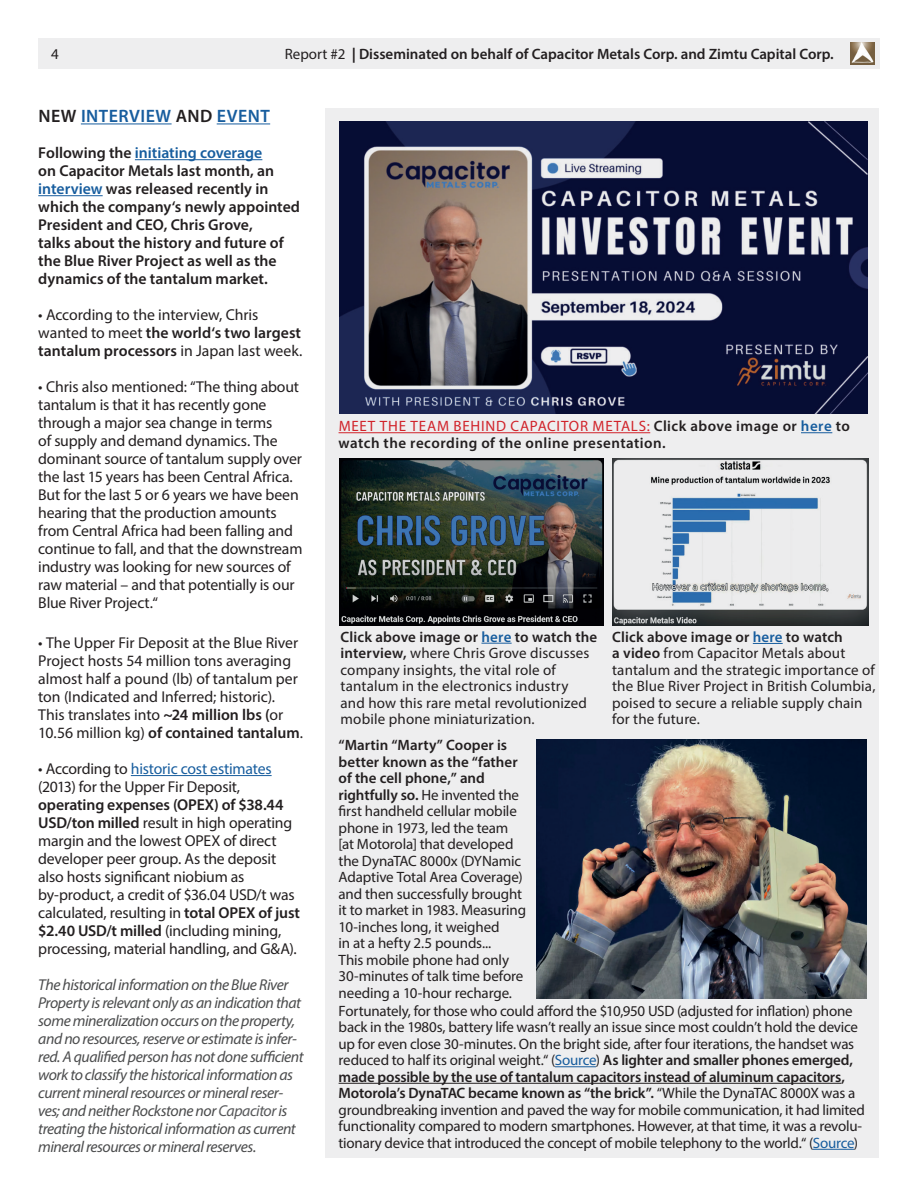
<style>
.page{position:relative;width:918px;height:1188px;background:#fff}
.page>*{position:absolute;margin:0;border:0;box-sizing:border-box;transform-origin:0 0}
.t1{font:600 18px "Myriad Pro";letter-spacing:.03em;color:#175d9e}
.t2{font:15.75px/18px "Myriad Pro";letter-spacing:-.01em;color:#231f20}
.t3{font:italic 15.75px/18px "Myriad Pro";letter-spacing:-.03em;color:#4b4c4d}
.t4{font:600 15.75px/18px "Myriad Pro";color:#231f20}
.t5{font:15px/16.5px "Myriad Pro";letter-spacing:-.01em;color:#231f20}
.t6{font:15px/16.5px "Myriad Pro";letter-spacing:.01em;color:#231f20}
.t7{font:600 15px/16.5px "Myriad Pro";letter-spacing:.03em;color:#231f20}
.t8{font:600 15px "Myriad Pro";color:#231f20}
.s1{font-weight:400}
.s2{font-weight:700}
.s3{color:#231f20}
.s4{color:#175d9e}
.s5{font-weight:600}
.s6{color:#57585a}
.s7{font-weight:400;color:#d1232a}
.s8{font-weight:600;color:#175d9e}
</style>
<div class="page">
<div style="left:38px;top:38px;width:842px;height:31px;background:#eeeeef"></div>
<img style="left:851px;top:43px;width:23px;height:21px">
<hr style="left:81px;top:123px;width:91px;height:1px;background:#175d9e">
<hr style="left:217px;top:123px;width:53px;height:1px;background:#175d9e">
<hr style="left:135px;top:159px;width:127px;height:1px;background:#175d9e">
<hr style="left:38px;top:195px;width:65px;height:1px;background:#175d9e">
<hr style="left:131px;top:775px;width:141px;height:1px;background:#175d9e">
<div style="left:325px;top:108px;width:554px;height:1049px;background:#eeeeef"></div>
<img style="left:536px;top:740px;width:330px;height:258px">
<img style="left:339px;top:122px;width:528px;height:292px">
<hr style="left:339px;top:432px;width:311px;height:1px;background:#d1232a">
<hr style="left:801px;top:432px;width:31px;height:1px;background:#175d9e">
<hr style="left:555px;top:1066px;width:41px;height:1px;background:#175d9e">
<hr style="left:339px;top:1083px;width:502px;height:1px;background:#231f20">
<hr style="left:813px;top:1149px;width:41px;height:1px;background:#175d9e">
<img style="left:339px;top:459px;width:265px;height:166px">
<hr style="left:481px;top:643px;width:31px;height:1px;background:#175d9e">
<img style="left:612px;top:459px;width:256px;height:166px">
<hr style="left:753px;top:643px;width:30px;height:1px;background:#175d9e">
<p class="t5" style="left:51px;top:46px;width:9px">4</p>
<p class="t8" style="left:285px;top:45px;width:550px"><span class="s1">Report #2</span> <span class="s2">|</span> Disseminated on behalf of Capacitor Metals Corp. and Zimtu Capital Corp.</p>
<p class="t1" style="left:38px;top:105px;width:233px"><span class="s3">NEW</span> INTERVIEW <span class="s3">AND</span> EVENT</p>
<p class="t4" style="left:38px;top:143px;width:263px">Following the <span class="s4">initiating coverage<br></span>on Capacitor Metals last month, an <span class="s4">interview</span> was released recently in which the company‘s newly appointed President and CEO, Chris Grove,<br>talks about the history and future of the Blue River Project as well as the dynamics of the tantalum market.</p>
<p class="t2" style="left:38px;top:306px;width:266px">• According to the interview, Chris wanted to meet <span class="s5">the world‘s two largest tantalum processors</span> in Japan last week.</p>
<p class="t2" style="left:38px;top:378px;width:266px">• Chris also mentioned: “The thing about tantalum is that it has recently gone through a major sea change in terms<br>of supply and demand dynamics. The dominant source of tantalum supply over the last 15 years has been Central Africa.<br>But for the last 5 or 6 years we have been hearing that the production amounts from Central Africa had been falling and continue to fall, and that the downstream industry was looking for new sources of raw material – and that potentially is our Blue River Project.“</p>
<p class="t2" style="left:38px;top:634px;width:266px">• The Upper Fir Deposit at the Blue River Project hosts 54 million tons averaging almost half a pound (lb) of tantalum per ton (Indicated and Inferred; historic).<br>This translates into <span class="s5">~24 million lbs (</span>or 10.56 million kg) <span class="s5">of contained tantalum</span>.</p>
<p class="t2" style="left:38px;top:760px;width:235px">• According to <span class="s4">historic cost estimates </span>(2013) for the Upper Fir Deposit,</p>
<p class="t2" style="left:38px;top:796px;width:263px"><span class="s5">operating expenses (OPEX) of $38.44<br>USD/ton milled</span> result in high operating margin and the lowest OPEX of direct developer peer group. As the deposit also hosts significant niobium as by-product, a credit of $36.04 USD/t was calculated, resulting in <span class="s5">total OPEX of just $2.40 USD/t milled</span> (including mining, processing, material handling, and G&amp;A).</p>
<p class="t3" style="left:38px;top:976px;width:267px">The historical information on the Blue River Property is relevant only as an indication that some mineralization occurs on the property, and no resources, reserve or estimate is infer&shy;red. A qualified person has not done sufficient work to classify the historical information as current mineral resources or mineral reser&shy;ves; and neither Rockstone nor <span class="s6">Capacitor</span> is treating the historical information as current mineral resources or mineral reserves.</p>
<p class="t7" style="left:339px;top:418px;width:513px"><span class="s7">MEET THE TEAM BEHIND CAPACITOR METALS:</span> Click above image or <span class="s4">here</span> to watch the recording of the online presentation.</p>
<p class="t6" style="left:341px;top:628px;width:258px"><span class="s5">Click above image or</span> <span class="s8">here</span> <span class="s5">to watch the interview,</span> where Chris Grove discusses company insights, the vital role of tantalum in the electronics industry<br>and how this rare metal revolutionized mobile phone miniaturization.</p>
<p class="t6" style="left:612px;top:628px;width:265px"><span class="s5">Click above image or</span> <span class="s8">here</span> <span class="s5">to watch<br>a video</span> from Capacitor Metals about tantalum and the strategic importance of the Blue River Project in British Columbia, poised to secure a reliable supply chain for the future.</p>
<p class="t5" style="left:339px;top:737px;width:189px"><span class="s5">“Martin “Marty” Cooper is better known as the “father of the cell phone,” and rightfully so.</span> He invented the first handheld cellular mobile phone in 1973, led the team [at Motorola] that developed the DynaTAC 8000x (DYNamic<br>Adaptive Total Area Coverage) and then successfully brought it to market in 1983. Measuring<br>10-inches long, it weighed<br>in at a hefty 2.5 pounds...<br>This mobile phone had only<br>30-minutes of talk time before needing a 10-hour recharge.</p>
<p class="t5" style="left:339px;top:1002px;width:528px">Fortunately, for those who could afford the $10,950 USD (adjusted for inflation) phone back in the 1980s, battery life wasn’t really an issue since most couldn’t hold the device up for even close 30-minutes. On the bright side, after four iterations, the handset was reduced to half its original weight.“ (<span class="s4">Source</span>) <span class="s5">As lighter and smaller phones emerged, made possible by the use of tantalum capacitors instead of aluminum capacitors, Motorola’s DynaTAC became known as “the brick”.</span> “While the DynaTAC 8000X was a groundbreaking invention and paved the way for mobile communication, it had limited functionality compared to modern smartphones. However, at that time, it was a revolu&shy;tionary device that introduced the concept of mobile telephony to the world.“ (<span class="s4">Source</span>)</p>
</div>
